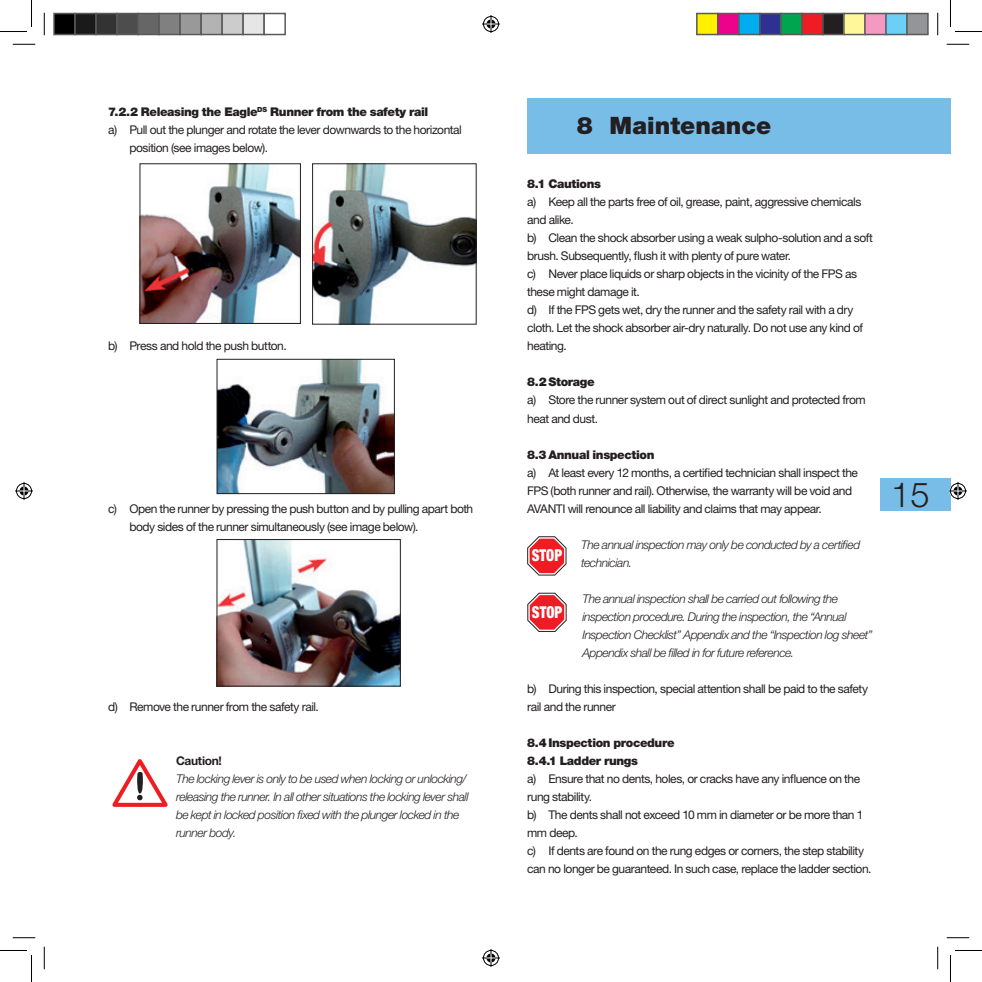
<style>
.page{position:relative;width:982px;height:982px;background:#fff}
.page>*{position:absolute;margin:0;border:0;box-sizing:border-box;transform-origin:0 0}
.t1{font:300 34.5px "Helvetica Neue LT Std";color:#231f20}
.Afsnit_blå{font:900 24px "Helvetica Neue LT Std";color:#231f20}
.t2{font:900 condensed 16.35px "Helvetica Neue";color:#fff;scale:.89 1}
.Brødtekst_UK{font:12px/18px "Helvetica Neue LT Std";letter-spacing:-.035em;color:#231f20}
.Brødtekst_Heavy{font:italic 300 12px/18px "Helvetica Neue LT Std";letter-spacing:-.035em;color:#231f20}
.Brødtekst_Heavy-2{font:900 12px/18px "Helvetica Neue LT Std";letter-spacing:-.03em;color:#231f20}
.Brødtekst_UK-2{font:italic 300 12px/18px "Helvetica Neue LT Std";letter-spacing:-.035em;color:#231f20}
.Brødtekst_UK-3{font:900 12px "Helvetica Neue LT Std";letter-spacing:-.03em;color:#231f20}
.Brødtekst_Heavy-3{font:700 12px "Helvetica Neue LT Std";letter-spacing:-.03em;color:#231f20}
</style>
<div class="page">
<div style="left:880px;top:478px;width:70px;height:32px;background:#78bde8"></div>
<svg style="left:527px;top:536px;width:39px;height:39px"></svg>
<svg style="left:527px;top:593px;width:39px;height:39px"></svg>
<div style="left:527px;top:98px;width:423px;height:55px;background:#78bde8"></div>
<svg style="left:112px;top:759px;width:56px;height:47px"></svg>
<img style="left:142px;top:165px;width:157px;height:157px">
<div style="left:140px;top:163px;width:161px;height:161px;border:1px solid #231f20"></div>
<img style="left:314px;top:165px;width:160px;height:157px">
<div style="left:312px;top:163px;width:164px;height:161px;border:1px solid #231f20"></div>
<img style="left:219px;top:361px;width:174px;height:131px">
<div style="left:217px;top:359px;width:178px;height:135px;border:1px solid #231f20"></div>
<img style="left:218px;top:541px;width:180px;height:143px">
<div style="left:216px;top:539px;width:184px;height:147px;border:1px solid #231f20"></div>
<svg style="left:13px;top:44px;width:22px;height:1px"></svg>
<svg style="left:946px;top:44px;width:23px;height:1px"></svg>
<svg style="left:13px;top:937px;width:22px;height:1px"></svg>
<svg style="left:946px;top:937px;width:23px;height:1px"></svg>
<svg style="left:44px;top:13px;width:1px;height:22px"></svg>
<svg style="left:44px;top:946px;width:1px;height:23px"></svg>
<svg style="left:937px;top:13px;width:1px;height:22px"></svg>
<svg style="left:937px;top:946px;width:1px;height:23px"></svg>
<svg style="left:0;top:0;width:32px;height:32px"></svg>
<svg style="left:0;top:950px;width:32px;height:31px"></svg>
<svg style="left:950px;top:0;width:31px;height:32px"></svg>
<svg style="left:950px;top:950px;width:31px;height:31px"></svg>
<svg style="left:482px;top:15px;width:18px;height:18px"></svg>
<svg style="left:482px;top:949px;width:18px;height:17px"></svg>
<svg style="left:15px;top:482px;width:18px;height:18px"></svg>
<svg style="left:949px;top:482px;width:17px;height:18px"></svg>
<div style="left:54px;top:14px;width:21px;height:21px;background:#000"></div>
<div style="left:53px;top:13px;width:23px;height:22px;border:2px solid #595959"></div>
<div style="left:75px;top:14px;width:21px;height:21px;background:#1a1a1a"></div>
<div style="left:74px;top:13px;width:23px;height:22px;border:2px solid #595959"></div>
<div style="left:96px;top:14px;width:21px;height:21px;background:#333"></div>
<div style="left:95px;top:13px;width:23px;height:22px;border:2px solid #595959"></div>
<div style="left:117px;top:14px;width:21px;height:21px;background:#4d4d4d"></div>
<div style="left:116px;top:13px;width:23px;height:22px;border:2px solid #595959"></div>
<div style="left:138px;top:14px;width:21px;height:21px;background:#666"></div>
<div style="left:137px;top:13px;width:23px;height:22px;border:2px solid #595959"></div>
<div style="left:159px;top:14px;width:21px;height:21px;background:#808080"></div>
<div style="left:158px;top:13px;width:23px;height:22px;border:2px solid #595959"></div>
<div style="left:180px;top:14px;width:21px;height:21px;background:#999"></div>
<div style="left:179px;top:13px;width:23px;height:22px;border:2px solid #595959"></div>
<div style="left:201px;top:14px;width:21px;height:21px;background:#b3b3b3"></div>
<div style="left:200px;top:13px;width:23px;height:22px;border:2px solid #595959"></div>
<div style="left:222px;top:14px;width:21px;height:21px;background:#ccc"></div>
<div style="left:221px;top:13px;width:23px;height:22px;border:2px solid #595959"></div>
<div style="left:243px;top:14px;width:21px;height:21px;background:#e6e6e6"></div>
<div style="left:242px;top:13px;width:23px;height:22px;border:2px solid #595959"></div>
<div style="left:263px;top:13px;width:23px;height:22px;border:2px solid #595959"></div>
<div style="left:696px;top:14px;width:21px;height:21px;background:#fff101"></div>
<div style="left:696px;top:13px;width:22px;height:22px;border:2px solid #595959"></div>
<div style="left:717px;top:14px;width:21px;height:21px;background:#ed028c"></div>
<div style="left:717px;top:13px;width:22px;height:22px;border:2px solid #595959"></div>
<div style="left:738px;top:14px;width:21px;height:21px;background:#00aeef"></div>
<div style="left:738px;top:13px;width:22px;height:22px;border:2px solid #595959"></div>
<div style="left:759px;top:14px;width:21px;height:21px;background:#2e3092"></div>
<div style="left:759px;top:13px;width:22px;height:22px;border:2px solid #595959"></div>
<div style="left:780px;top:14px;width:21px;height:21px;background:#00a54f"></div>
<div style="left:780px;top:13px;width:22px;height:22px;border:2px solid #595959"></div>
<div style="left:801px;top:14px;width:21px;height:21px;background:#ee1d23"></div>
<div style="left:801px;top:13px;width:22px;height:22px;border:2px solid #595959"></div>
<div style="left:822px;top:14px;width:21px;height:21px;background:#231f20"></div>
<div style="left:822px;top:13px;width:22px;height:22px;border:2px solid #595959"></div>
<div style="left:843px;top:14px;width:21px;height:21px;background:#fff79a"></div>
<div style="left:843px;top:13px;width:22px;height:22px;border:2px solid #595959"></div>
<div style="left:864px;top:14px;width:21px;height:21px;background:#f499c2"></div>
<div style="left:864px;top:13px;width:22px;height:22px;border:2px solid #595959"></div>
<div style="left:885px;top:14px;width:21px;height:21px;background:#6bcff6"></div>
<div style="left:885px;top:13px;width:22px;height:22px;border:2px solid #595959"></div>
<div style="left:906px;top:14px;width:21px;height:21px;background:#939598"></div>
<div style="left:906px;top:13px;width:22px;height:22px;border:2px solid #595959"></div>
<p class="Brødtekst_Heavy-2" style="left:108px;top:103px;width:321px">7.2.2 Releasing the Eagle<sup>DS</sup> Runner from the safety rail</p>
<p class="Brødtekst_UK" style="left:129px;top:121px;width:334px;text-indent:-21px">a) Pull out the plunger and rotate the lever downwards to the horizontal position (see images below).</p>
<p class="Brødtekst_UK" style="left:108px;top:337px;width:180px">b) Press and hold the push button.</p>
<p class="Brødtekst_UK" style="left:129px;top:499px;width:345px;text-indent:-21px">c) Open the runner by pressing the push button and by pulling apart both body sides of the runner simultaneously (see image below).</p>
<p class="Brødtekst_UK" style="left:108px;top:697px;width:212px">d) Remove the runner from the safety rail.</p>
<p class="Brødtekst_Heavy-3" style="left:176px;top:753px;width:47px">Caution!</p>
<p class="Brødtekst_Heavy" style="left:176px;top:769px;width:294px">The locking lever is only to be used when locking or unlocking/ releasing the runner. In all other situations the locking lever shall be kept in locked position fixed with the plunger locked in the runner body.</p>
<p class="Afsnit_blå" style="left:576px;top:111px;width:196px">8 Maintenance</p>
<p class="Brødtekst_Heavy-2" style="left:527px;top:175px;width:75px">8.1 Cautions</p>
<p class="Brødtekst_UK" style="left:527px;top:193px;width:336px">a) Keep all the parts free of oil, grease, paint, aggressive chemicals and alike.</p>
<p class="Brødtekst_UK" style="left:527px;top:229px;width:347px">b) Clean the shock absorber using a weak sulpho-solution and a soft brush. Subsequently, flush it with plenty of pure water.</p>
<p class="Brødtekst_UK" style="left:527px;top:265px;width:331px">c) Never place liquids or sharp objects in the vicinity of the FPS as these might damage it.</p>
<p class="Brødtekst_UK" style="left:527px;top:301px;width:337px">d) If the FPS gets wet, dry the runner and the safety rail with a dry cloth. Let the shock absorber air-dry naturally. Do not use any kind of heating.</p>
<p class="Brødtekst_Heavy-2" style="left:527px;top:373px;width:69px">8.2 Storage</p>
<p class="Brødtekst_UK" style="left:527px;top:391px;width:340px">a) Store the runner system out of direct sunlight and protected from heat and dust.</p>
<p class="Brødtekst_UK-3" style="left:527px;top:447px;width:129px">8.3 Annual inspection</p>
<p class="Brødtekst_UK" style="left:527px;top:463px;width:332px">a) At least every 12 months, a certified technician shall inspect the<br>FPS (both runner and rail). Otherwise, the warranty will be void and<br>AVANTI will renounce all liability and claims that may appear.</p>
<p class="Brødtekst_UK-2" style="left:581px;top:535px;width:280px">The annual inspection may only be conducted by a certified technician.</p>
<p class="Brødtekst_Heavy" style="left:582px;top:589px;width:291px">The annual inspection shall be carried out following the inspection procedure. During the inspection, the “Annual Inspection Checklist” Appendix and the “Inspection log sheet” Appendix shall be filled in for future reference.</p>
<p class="Brødtekst_UK" style="left:527px;top:679px;width:342px">b) During this inspection, special attention shall be paid to the safety rail and the runner</p>
<p class="Brødtekst_Heavy-2" style="left:527px;top:733px;width:149px">8.4 Inspection procedure<br>8.4.1 Ladder rungs</p>
<p class="Brødtekst_UK" style="left:527px;top:769px;width:334px">a) Ensure that no dents, holes, or cracks have any influence on the rung stability.</p>
<p class="Brødtekst_UK" style="left:527px;top:805px;width:338px">b) The dents shall not exceed 10 mm in diameter or be more than 1 mm deep.</p>
<p class="Brødtekst_UK" style="left:527px;top:841px;width:346px">c) If dents are found on the rung edges or corners, the step stability can no longer be guaranteed. In such case, replace the ladder section.</p>
<p class="t2" style="left:531px;top:545px;width:36px">STOP</p>
<p class="t2" style="left:532px;top:602px;width:36px">STOP</p>
<h1 class="t1" style="left:891px;top:473px;width:40px">15</h1>
</div>
